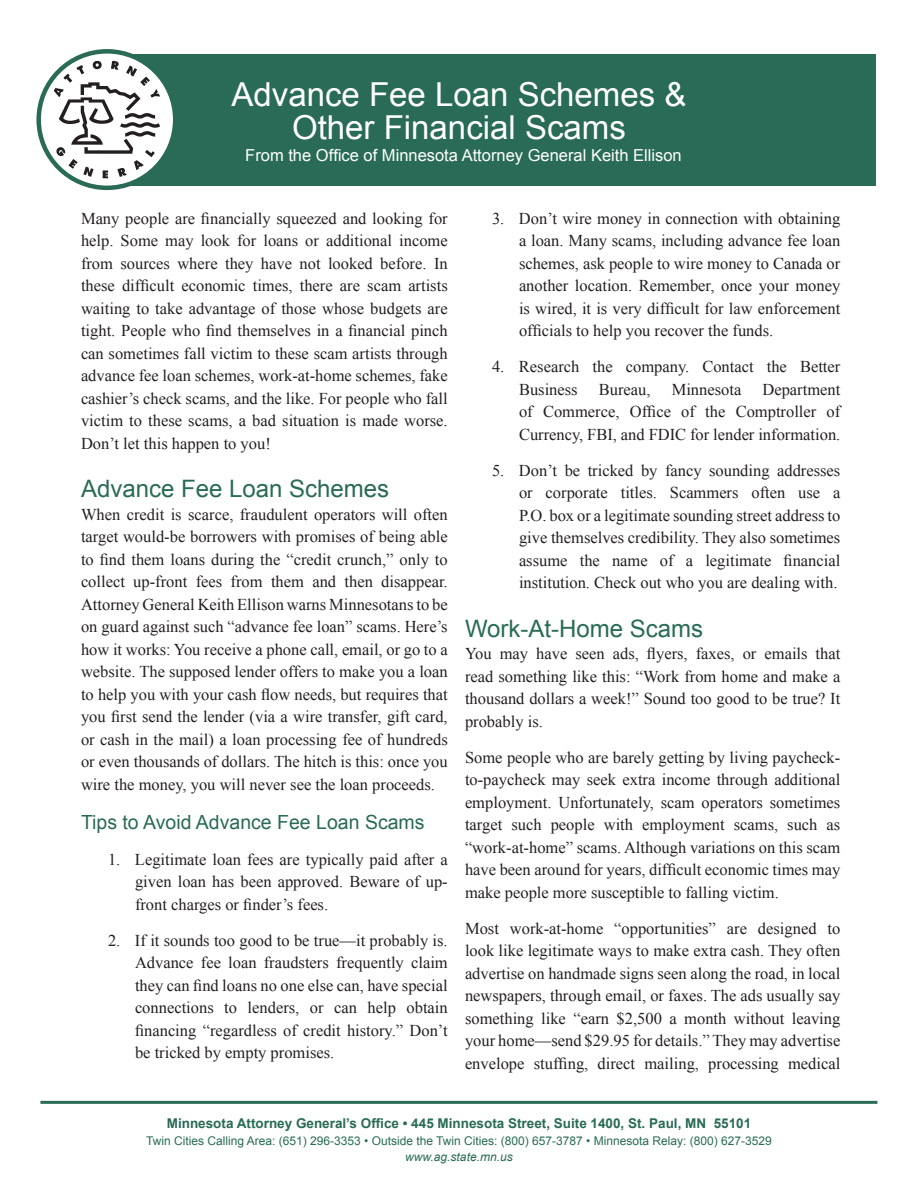
<style>
.page{position:relative;width:918px;height:1188px;background:#fff}
.page>*{position:absolute;margin:0;border:0;box-sizing:border-box;transform-origin:0 0}
.h1{font:33px/33px "Arial";color:#fff;text-align:center}
.h2{font:24px "Arial";color:#296b56}
.h3{font:19.5px "Arial";color:#296b56}
.p{font:16.5px/22.5px "Times New Roman";color:#231f20;text-align:justify}
.li{font:16.5px/22.5px "Times New Roman";color:#231f20;text-align:justify}
.p_1{font:16.5px/22.5px "Times New Roman";color:#231f20;text-align:justify}
.t1{font:16.5px "Arial";color:#fff}
.t2{font:700 13.5px "Arial";color:#296b56}
.t3{font:12px/16.5px "Arial";color:#296b56;text-align:center}
.s1{font-style:italic}
</style>
<div class="page">
<div style="left:107px;top:54px;width:768px;height:131px;background:#296b56"></div>
<svg style="left:39px;top:51px;width:136px;height:137px"></svg>
<svg style="left:54px;top:61px;width:106px;height:118px"></svg>
<div style="left:36px;top:49px;width:141px;height:141px;border:4px solid #296b56;border-radius:50%"></div>
<hr style="left:40px;top:1101px;width:837px;height:3px;background:#296b56">
<h1 class="h1" style="left:232px;top:78px;width:456px">Advance Fee Loan Schemes &amp;<br>Other Financial Scams</h1>
<p class="t1" style="left:245px;top:145px;width:438px">From the Office of Minnesota Attorney General Keith Ellison</p>
<p class="p" style="left:81px;top:207px;width:368px">Many people are financially squeezed and looking for help. Some may look for loans or additional income from sources where they have not looked before. In these difficult economic times, there are scam artists waiting to take advantage of those whose budgets are tight. People who find themselves in a financial pinch can sometimes fall victim to these scam artists through advance fee loan schemes, work-at-home schemes, fake cashier’s check scams, and the like. For people who fall victim to these scams, a bad situation is made worse.<br>Don’t let this happen to you!</p>
<h2 class="h2" style="left:81px;top:473px;width:310px">Advance Fee Loan Schemes</h2>
<p class="p_1" style="left:81px;top:503px;width:368px">When credit is scarce, fraudulent operators will often target would-be borrowers with promises of being able to find them loans during the “credit crunch,” only to collect up-front fees from them and then disappear.<br>Attorney General Keith Ellison warns Minnesotans to be on guard against such “advance fee loan” scams. Here’s how it works: You receive a phone call, email, or go to a website. The supposed lender offers to make you a loan to help you with your cash flow needs, but requires that you first send the lender (via a wire transfer, gift card, or cash in the mail) a loan processing fee of hundreds or even thousands of dollars. The hitch is this: once you wire the money, you will never see the loan proceeds.</p>
<h3 class="h3" style="left:81px;top:809px;width:345px">Tips to Avoid Advance Fee Loan Scams</h3>
<p class="li" style="left:135px;top:848px;width:314px;text-indent:-27px">1. Legitimate loan fees are typically paid after a given loan has been approved. Beware of up&shy;front charges or finder’s fees.</p>
<p class="li" style="left:135px;top:929px;width:314px;text-indent:-27px">2. If it sounds too good to be true—it probably is.<br>Advance fee loan fraudsters frequently claim they can find loans no one else can, have special connections to lenders, or can help obtain financing “regardless of credit history.” Don’t be tricked by empty promises.</p>
<p class="li" style="left:519px;top:207px;width:323px;text-indent:-27px">3. Don’t wire money in connection with obtaining a loan. Many scams, including advance fee loan schemes, ask people to wire money to Canada or another location. Remember, once your money is wired, it is very difficult for law enforcement officials to help you recover the funds.</p>
<p class="li" style="left:519px;top:355px;width:323px;text-indent:-27px">4. Research the company. Contact the Better<br>Business</p>
<p class="li" style="left:599px;top:378px;width:53px">Bureau,</p>
<p class="li" style="left:672px;top:378px;width:71px">Minnesota</p>
<p class="li" style="left:519px;top:378px;width:323px;text-indent:243px">Department of Commerce, Office of the Comptroller of Currency, FBI, and FDIC for lender information.</p>
<p class="li" style="left:519px;top:459px;width:323px;text-indent:-27px">5. Don’t be tricked by fancy sounding addresses or corporate titles. Scammers often use a P.O. box or a legitimate sounding street address to give themselves credibility. They also sometimes assume the name of a legitimate financial institution. Check out who you are dealing with.</p>
<h2 class="h2" style="left:465px;top:613px;width:240px">Work-At-Home Scams</h2>
<p class="p_1" style="left:465px;top:642px;width:377px">You may have seen ads, flyers, faxes, or emails that read something like this: “Work from home and make a thousand dollars a week!” Sound too good to be true? It probably is.</p>
<p class="p" style="left:465px;top:746px;width:377px">Some people who are barely getting by living paycheck&shy;to-paycheck may seek extra income through additional employment. Unfortunately, scam operators sometimes target such people with employment scams, such as “work-at-home” scams. Although variations on this scam have been around for years, difficult economic times may make people more susceptible to falling victim.</p>
<p class="p" style="left:465px;top:917px;width:377px">Most work-at-home “opportunities” are designed to look like legitimate ways to make extra cash. They often advertise on handmade signs seen along the road, in local newspapers, through email, or faxes. The ads usually say something like “earn $2,500 a month without leaving your home—send $29.95 for details.” They may advertise envelope stuffing, direct mailing, processing medical</p>
<p class="t2" style="left:167px;top:1115px;width:586px">Minnesota Attorney General’s Office • 445 Minnesota Street, Suite 1400, St. Paul, MN 55101</p>
<p class="t3" style="left:146px;top:1133px;width:627px">Twin Cities Calling Area: (651) 296-3353 • Outside the Twin Cities: (800) 657-3787 • Minnesota Relay: (800) 627-3529 <span class="s1">www.ag.state.mn.us</span></p>
</div>
